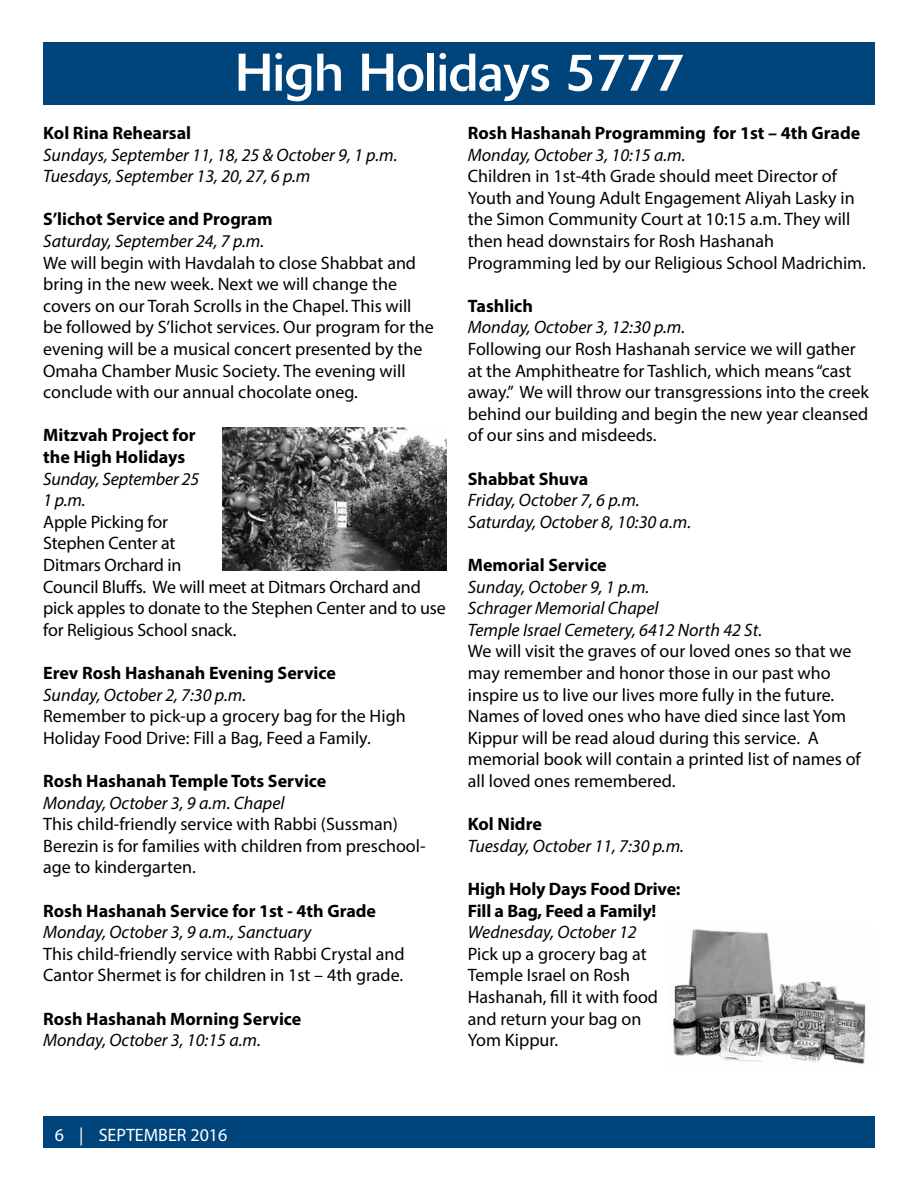
<style>
.page{position:relative;width:918px;height:1188px;background:#fff}
.page>*{position:absolute;margin:0;border:0;box-sizing:border-box;transform-origin:0 0}
.t1{font:52.5px "Delta";color:#fff}
.t2{font:18px/21.6px "Myriad Pro";color:#000}
.t3{font:italic 18px/21.6px "Myriad Pro";color:#000}
.t4{font:700 18px/21.6px "Myriad Pro";color:#000}
.t5{font:18px "Myriad Pro";color:#fff}
</style>
<div class="page">
<img style="left:672px;top:929px;width:194px;height:136px">
<div style="left:43px;top:42px;width:831px;height:63px;background:#00447c"></div>
<div style="left:43px;top:1117px;width:831px;height:31px;background:#00447c"></div>
<img style="left:222px;top:427px;width:224px;height:144px">
<h1 class="t1" style="left:236px;top:42px;width:450px">High Holidays 5777</h1>
<p class="t4" style="left:43px;top:122px;width:150px">Kol Rina Rehearsal</p>
<p class="t3" style="left:43px;top:143px;width:356px">Sundays, September 11, 18, 25 &amp; October 9, 1 p.m.<br>Tuesdays, September 13, 20, 27, 6 p.m</p>
<p class="t4" style="left:43px;top:208px;width:231px">S’lichot Service and Program</p>
<p class="t3" style="left:43px;top:230px;width:223px">Saturday, September 24, 7 p.m.</p>
<p class="t2" style="left:43px;top:251px;width:392px">We will begin with Havdalah to close Shabbat and bring in the new week. Next we will change the covers on our Torah Scrolls in the Chapel. This will be followed by S’lichot services. Our program for the evening will be a musical concert presented by the Omaha Chamber Music Society. The evening will conclude with our annual chocolate oneg.</p>
<p class="t4" style="left:43px;top:424px;width:154px">Mitzvah Project for the High Holidays</p>
<p class="t3" style="left:43px;top:467px;width:157px">Sunday, September 25<br>1 p.m.</p>
<p class="t2" style="left:43px;top:511px;width:404px">Apple Picking for<br>Stephen Center at<br>Ditmars Orchard in<br>Council Bluffs. We will meet at Ditmars Orchard and pick apples to donate to the Stephen Center and to use for Religious School snack.</p>
<p class="t4" style="left:43px;top:662px;width:294px">Erev Rosh Hashanah Evening Service</p>
<p class="t3" style="left:43px;top:683px;width:205px">Sunday, October 2, 7:30 p.m.</p>
<p class="t2" style="left:43px;top:705px;width:364px">Remember to pick-up a grocery bag for the High<br>Holiday Food Drive: Fill a Bag, Feed a Family.</p>
<p class="t4" style="left:43px;top:770px;width:285px">Rosh Hashanah Temple Tots Service</p>
<p class="t3" style="left:43px;top:791px;width:243px">Monday, October 3, 9 a.m. Chapel</p>
<p class="t2" style="left:43px;top:813px;width:384px">This child-friendly service with Rabbi (Sussman)<br>Berezin is for families with children from preschool&shy;age to kindergarten.</p>
<p class="t4" style="left:43px;top:899px;width:334px">Rosh Hashanah Service for 1st - 4th Grade</p>
<p class="t3" style="left:43px;top:921px;width:270px">Monday, October 3, 9 a.m., Sanctuary</p>
<p class="t2" style="left:43px;top:943px;width:363px">This child-friendly service with Rabbi Crystal and<br>Cantor Shermet is for children in 1st – 4th grade.</p>
<p class="t4" style="left:43px;top:1007px;width:260px">Rosh Hashanah Morning Service</p>
<p class="t3" style="left:43px;top:1029px;width:219px">Monday, October 3, 10:15 a.m.</p>
<p class="t4" style="left:468px;top:122px;width:394px">Rosh Hashanah Programming for 1st – 4th Grade</p>
<p class="t3" style="left:468px;top:143px;width:219px">Monday, October 3, 10:15 a.m.</p>
<p class="t2" style="left:468px;top:165px;width:400px">Children in 1st-4th Grade should meet Director of Youth and Young Adult Engagement Aliyah Lasky in the Simon Community Court at 10:15 a.m. They will then head downstairs for Rosh Hashanah Programming led by our Religious School Madrichim.</p>
<p class="t4" style="left:468px;top:294px;width:67px">Tashlich</p>
<p class="t3" style="left:468px;top:316px;width:219px">Monday, October 3, 12:30 p.m.</p>
<p class="t2" style="left:468px;top:338px;width:402px">Following our Rosh Hashanah service we will gather at the Amphitheatre for Tashlich, which means “cast away.” We will throw our transgressions into the creek behind our building and begin the new year cleansed of our sins and misdeeds.</p>
<p class="t4" style="left:468px;top:467px;width:122px">Shabbat Shuva</p>
<p class="t3" style="left:468px;top:489px;width:225px">Friday, October 7, 6 p.m.<br>Saturday, October 8, 10:30 a.m.</p>
<p class="t4" style="left:468px;top:554px;width:140px">Memorial Service</p>
<p class="t3" style="left:468px;top:575px;width:296px">Sunday, October 9, 1 p.m.<br>Schrager Memorial Chapel<br>Temple Israel Cemetery, 6412 North 42 St.</p>
<p class="t2" style="left:468px;top:640px;width:395px">We will visit the graves of our loved ones so that we may remember and honor those in our past who inspire us to live our lives more fully in the future.<br>Names of loved ones who have died since last Yom Kippur will be read aloud during this service. A memorial book will contain a printed list of names of all loved ones remembered.</p>
<p class="t4" style="left:468px;top:813px;width:76px">Kol Nidre</p>
<p class="t3" style="left:468px;top:835px;width:218px">Tuesday, October 11, 7:30 p.m.</p>
<p class="t4" style="left:468px;top:878px;width:214px">High Holy Days Food Drive:<br>Fill a Bag, Feed a Family!</p>
<p class="t3" style="left:468px;top:921px;width:170px">Wednesday, October 12</p>
<p class="t2" style="left:468px;top:943px;width:192px">Pick up a grocery bag at<br>Temple Israel on Rosh<br>Hashanah, fill it with food and return your bag on<br>Yom Kippur.</p>
<p class="t5" style="left:55px;top:1124px;width:55px">6 | SEPTEMBER</p>
<p class="t5" style="left:190px;top:1124px;width:38px">2016</p>
</div>
